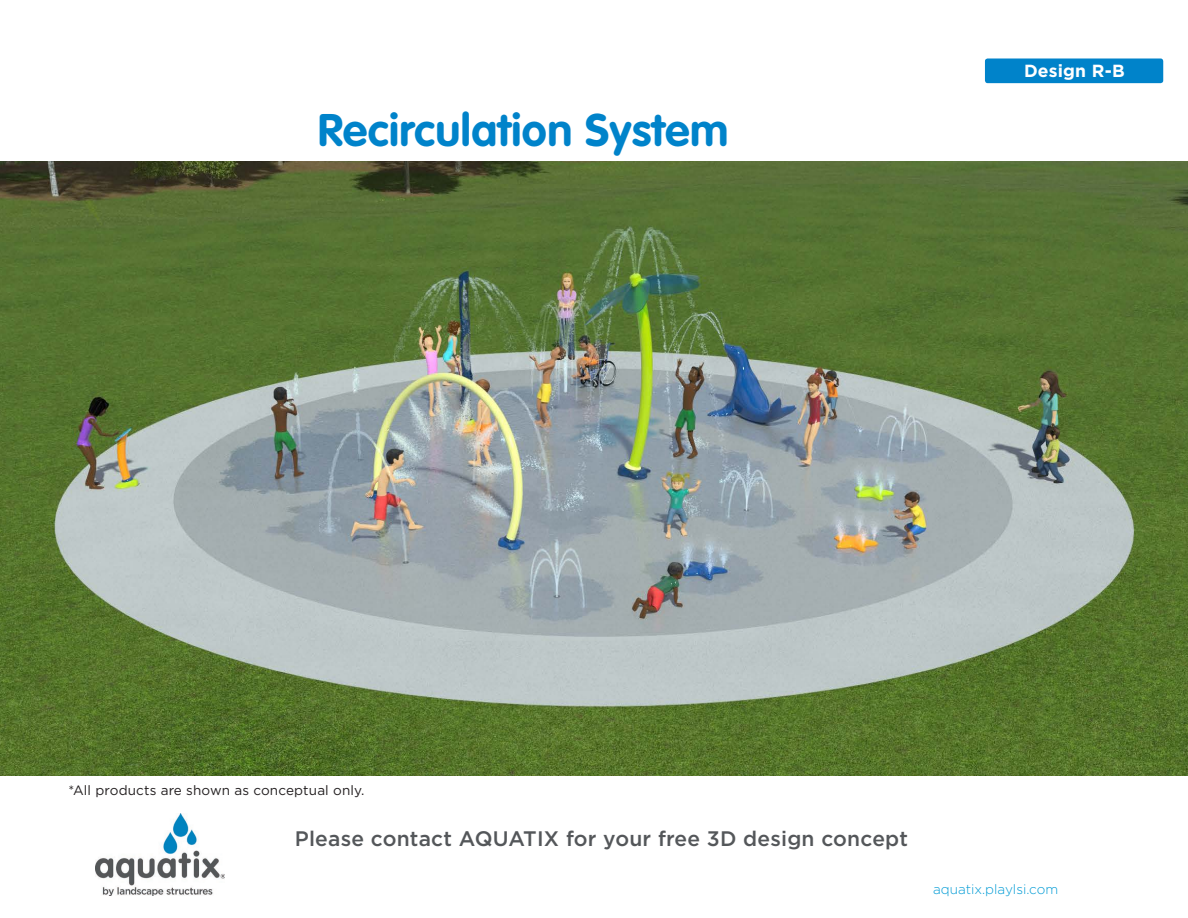
<style>
.page{position:relative;width:1188px;height:918px;background:#fff}
.page>*{position:absolute;margin:0;border:0;box-sizing:border-box;transform-origin:0 0}
.t1{font:700 45px "VAG Rounded Std";letter-spacing:.01em;color:#0083ca}
.t2{font:500 21px "Gotham";letter-spacing:.01em;color:#54575a}
.t3{font:700 17.55px "Gotham";letter-spacing:.01em;color:#fff}
.t4{font:13.5px "Gotham";letter-spacing:.01em;color:#231f20}
.t5{font:300 13.5px "Gotham";color:#009bd5}
</style>
<div class="page">
<div style="left:985px;top:58px;width:178px;height:25px;background:#0083ca;border-radius:3px"></div>
<img style="left:95px;top:813px;width:130px;height:82px">
<img style="left:0;top:162px;width:1188px;height:613px">
<h1 class="t1" style="left:318px;top:104px;width:412px">Recirculation System</h1>
<p class="t3" style="left:1024px;top:59px;width:102px">Design R-B</p>
<p class="t4" style="left:68px;top:782px;width:297px">*All products are shown as conceptual only.</p>
<p class="t2" style="left:295px;top:825px;width:615px">Please contact AQUATIX for your free 3D design concept</p>
<p class="t5" style="left:933px;top:881px;width:127px">aquatix.playlsi.com</p>
</div>
